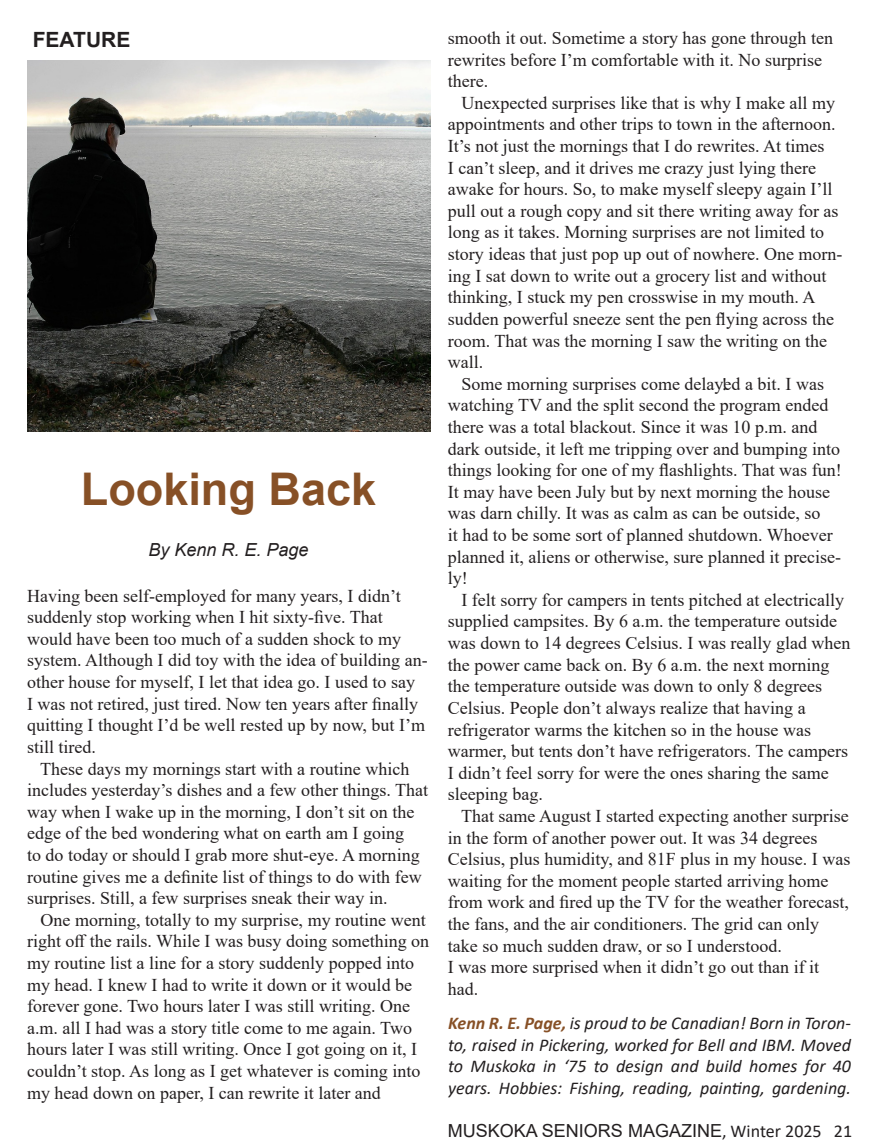
<style>
.page{position:relative;width:878px;height:1148px;background:#fff}
.page>*{position:absolute;margin:0;border:0;box-sizing:border-box;transform-origin:0 0}
.t1{font:700 45px "Arial";color:#875026}
.t2{font:700 21px "Arial";color:#231f20}
.t3{font:18px/21.6px "Times New Roman";color:#231f20}
.t4{font:italic 18px/21.6px "Calibri";color:#231f20;text-align:justify}
.t5{font:18px "Arial";color:#231f20}
.t6{font:italic 18px "Arial";color:#231f20}
.t7{font:18px "Minion Pro";color:#231f20}
.s1{font-weight:700;color:#875026}
.s2{font-family:"Calibri"}
</style>
<div class="page">
<img style="left:27px;top:60px;width:403px;height:371px">
<p class="t2" style="left:33px;top:25px;width:99px">FEATURE</p>
<p class="t1" style="left:81px;top:457px;width:297px">Looking Back</p>
<p class="t6" style="left:148px;top:537px;width:162px">By Kenn R. E. Page</p>
<p class="t3" style="left:27px;top:584px;width:402px">Having been self-employed for many years, I didn’t suddenly stop working when I hit sixty-five. That would have been too much of a sudden shock to my system. Although I did toy with the idea of building an&shy;other house for myself, I let that idea go. I used to say<br>I was not retired, just tired. Now ten years after finally quitting I thought I’d be well rested up by now, but I’m still tired.</p>
<p class="t3" style="left:27px;top:757px;width:403px;text-indent:13px">These days my mornings start with a routine which includes yesterday’s dishes and a few other things. That way when I wake up in the morning, I don’t sit on the edge of the bed wondering what on earth am I going<br>to do today or should I grab more shut-eye. A morning routine gives me a definite list of things to do with few surprises. Still, a few surprises sneak their way in.</p>
<p class="t3" style="left:27px;top:908px;width:404px;text-indent:14px">One morning, totally to my surprise, my routine went right off the rails. While I was busy doing something on my routine list a line for a story suddenly popped into my head. I knew I had to write it down or it would be forever gone. Two hours later I was still writing. One a.m. all I had was a story title come to me again. Two hours later I was still writing. Once I got going on it, I couldn’t stop. As long as I get whatever is coming into my head down on paper, I can rewrite it later and</p>
<p class="t3" style="left:448px;top:27px;width:387px">smooth it out. Sometime a story has gone through ten rewrites before I’m comfortable with it. No surprise there.</p>
<p class="t3" style="left:448px;top:91px;width:396px;text-indent:14px">Unexpected surprises like that is why I make all my appointments and other trips to town in the afternoon.<br>It’s not just the mornings that I do rewrites. At times<br>I can’t sleep, and it drives me crazy just lying there awake for hours. So, to make myself sleepy again I’ll pull out a rough copy and sit there writing away for as long as it takes. Morning surprises are not limited to story ideas that just pop up out of nowhere. One morn&shy;ing I sat down to write out a grocery list and without thinking, I stuck my pen crosswise in my mouth. A sudden powerful sneeze sent the pen flying across the room. That was the morning I saw the writing on the wall.</p>
<p class="t3" style="left:448px;top:372px;width:395px;text-indent:14px">Some morning surprises come delayed a bit. I was watching TV and the split second the program ended there was a total blackout. Since it was 10 p.m. and dark outside, it left me tripping over and bumping into things looking for one of my flashlights. That was fun!<br>It may have been July but by next morning the house was darn chilly. It was as calm as can be outside, so<br>it had to be some sort of planned shutdown. Whoever planned it, aliens or otherwise, sure planned it precise&shy;ly!</p>
<p class="t3" style="left:448px;top:588px;width:404px;text-indent:14px">I felt sorry for campers in tents pitched at electrically supplied campsites. By 6 a.m. the temperature outside was down to 14 degrees Celsius. I was really glad when the power came back on. By 6 a.m. the next morning the temperature outside was down to only 8 degrees Celsius. People don’t always realize that having a refrigerator warms the kitchen so in the house was warmer, but tents don’t have refrigerators. The campers I didn’t feel sorry for were the ones sharing the same sleeping bag.</p>
<p class="t3" style="left:448px;top:804px;width:404px;text-indent:13px">That same August I started expecting another surprise in the form of another power out. It was 34 degrees Celsius, plus humidity, and 81F plus in my house. I was waiting for the moment people started arriving home from work and fired up the TV for the weather forecast, the fans, and the air conditioners. The grid can only take so much sudden draw, or so I understood.</p>
<p class="t3" style="left:448px;top:955px;width:373px">I was more surprised when it didn’t go out than if it had.</p>
<p class="t4" style="left:448px;top:1011px;width:404px"><span class="s1">Kenn R. E. Page,</span> is proud to be Canadian! Born in Toron&shy;to, raised in Pickering, worked for Bell and IBM. Moved to Muskoka in ‘75 to design and build homes for 40 years. Hobbies: Fishing, reading, painting, gardening.</p>
<p class="t5" style="left:448px;top:1117px;width:406px">MUSKOKA SENIORS MAGAZINE<span class="s2">, Winter 2025 21</span></p>
<p class="t7" style="left:722px;top:372px;width:6px">!</p>
</div>
